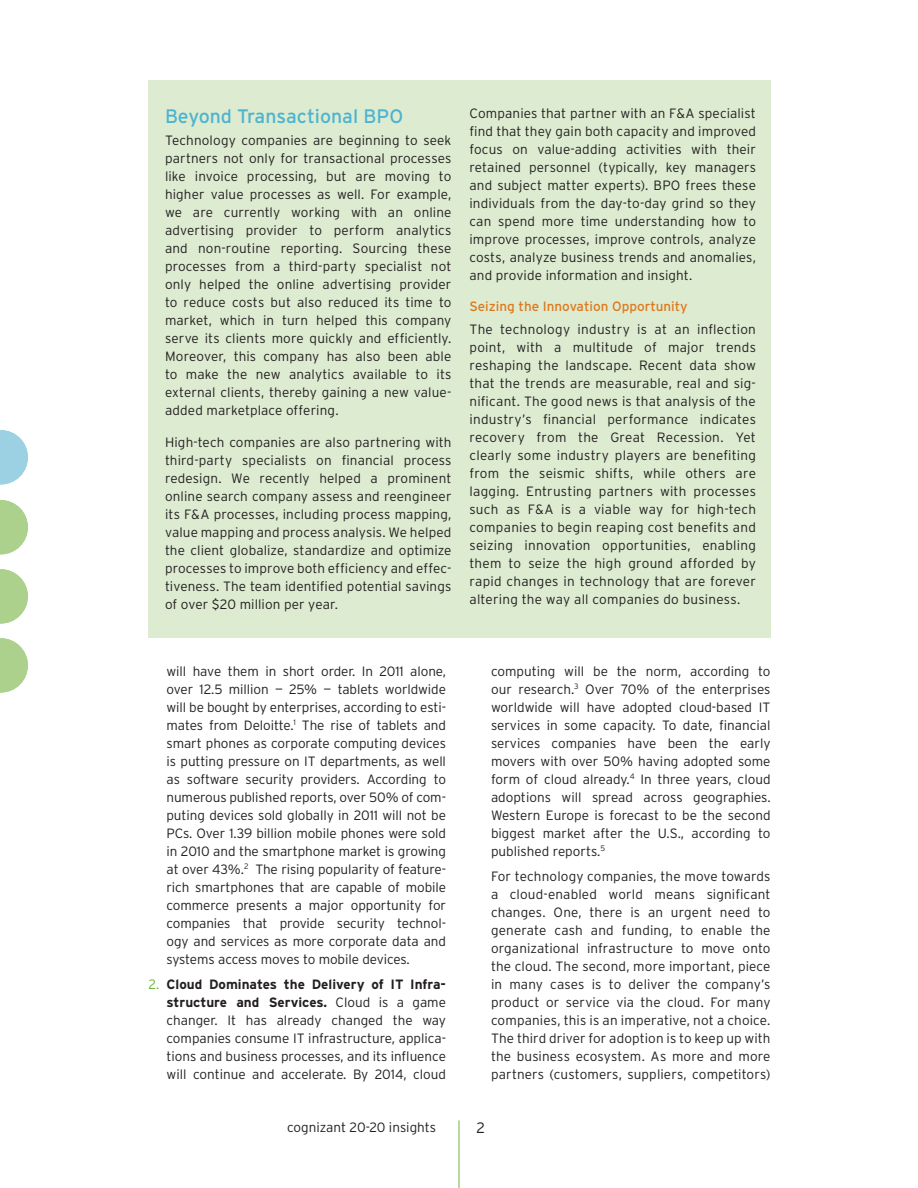
<style>
.page{position:relative;width:918px;height:1188px;background:#fff}
.page>*{position:absolute;margin:0;border:0;box-sizing:border-box;transform-origin:0 0}
.Body_Head{font:19.5px "Interstate";color:#4db3cf}
.t1{font:300 15px "Interstate";color:#231f20}
.Body{font:300 13.5px/18px "Interstate";letter-spacing:.01em;color:#231f20;text-align:justify}
.Bullet_number_bld_le{font:300 13.5px/18px "Interstate";letter-spacing:-.005em;color:#231f20;text-align:justify}
.Bullet_Number_bold_l{font:300 13.5px/18px "Interstate";color:#231f20;text-align:justify}
.Bullet_body{font:300 13.5px/18px "Interstate";letter-spacing:.01em;color:#231f20;text-align:justify}
.Body_Head_sub{font:13.5px "Interstate";color:#de791b}
.s1{color:#6cb43f}
.s2{font-weight:700}
</style>
<div class="page">
<svg style="left:0;top:430px;width:28px;height:54px"></svg>
<svg style="left:0;top:500px;width:28px;height:54px"></svg>
<svg style="left:0;top:569px;width:28px;height:55px"></svg>
<svg style="left:0;top:638px;width:28px;height:55px"></svg>
<hr style="left:459px;top:1120px;width:1px;height:68px;background:#6cb43f">
<div style="left:148px;top:81px;width:623px;height:557px;background:#ddebd1"></div>
<p class="Body_Head" style="left:165px;top:105px;width:240px">Beyond Transactional BPO</p>
<p class="Body" style="left:165px;top:131px;width:288px">Technology companies are beginning to seek partners not only for transactional processes like invoice processing, but are moving to higher value processes as well. For example, we are currently working with an online advertising provider to perform analytics and non-routine reporting. Sourcing these processes from a third-party specialist not only helped the online advertising provider to reduce costs but also reduced its time to market, which in turn helped this company serve its clients more quickly and efficiently.<br>Moreover, this company has also been able to make the new analytics available to its external clients, thereby gaining a new value&shy;added marketplace offering.</p>
<p class="Body" style="left:165px;top:433px;width:288px">High-tech companies are also partnering with third-party specialists on financial process redesign. We recently helped a prominent online search company assess and reengineer its F&amp;A processes, including process mapping, value mapping and process analysis. We helped the client globalize, standardize and optimize processes to improve both efficiency and effec&shy;tiveness. The team identified potential savings of over $20 million per year.</p>
<p class="Body" style="left:470px;top:104px;width:288px">Companies that partner with an F&amp;A specialist find that they gain both capacity and improved focus on value-adding activities with their retained personnel (typically, key managers and subject matter experts). BPO frees these individuals from the day-to-day grind so they can spend more time understanding how to improve processes, improve controls, analyze costs, analyze business trends and anomalies, and provide information and insight.</p>
<p class="Body_Head_sub" style="left:470px;top:299px;width:220px">Seizing the Innovation Opportunity</p>
<p class="Body" style="left:470px;top:320px;width:288px">The technology industry is at an inflection point, with a multitude of major trends reshaping the landscape. Recent data show that the trends are measurable, real and sig&shy;nificant. The good news is that analysis of the industry’s financial performance indicates recovery from the Great Recession. Yet clearly some industry players are benefiting from the seismic shifts, while others are lagging. Entrusting partners with processes such as F&amp;A is a viable way for high-tech companies to begin reaping cost benefits and seizing innovation opportunities, enabling them to seize the high ground afforded by rapid changes in technology that are forever altering the way all companies do business.</p>
<p class="Bullet_number_bld_le" style="left:166px;top:662px;width:281px">will have them in short order. In 2011 alone, over 12.5 million — 25% — tablets worldwide will be bought by enterprises, according to esti&shy;mates from Deloitte.<sup>1</sup> The rise of tablets and smart phones as corporate computing devices is putting pressure on IT departments, as well as software security providers. According to numerous published reports, over 50% of com&shy;puting devices sold globally in 2011 will not be PCs. Over 1.39 billion mobile phones were sold in 2010 and the smartphone market is growing at over 43%.<sup>2</sup> The rising popularity of feature&shy;rich smartphones that are capable of mobile commerce presents a major opportunity for companies that provide security technol&shy;ogy and services as more corporate data and systems access moves to mobile devices.</p>
<p class="Bullet_Number_bold_l" style="left:166px;top:975px;width:281px;text-indent:-18px"><span class="s1">2.</span> <span class="s2">Cloud Dominates the Delivery of IT Infra&shy;structure and Services.</span> Cloud is a game changer. It has already changed the way companies consume IT infrastructure, applica&shy;tions and business processes, and its influence will continue and accelerate. By 2014, cloud</p>
<p class="Bullet_Number_bold_l" style="left:491px;top:662px;width:281px">computing will be the norm, according to our research.<sup>3</sup> Over 70% of the enterprises worldwide will have adopted cloud-based IT services in some capacity. To date, financial services companies have been the early movers with over 50% having adopted some form of cloud already.<sup>4</sup> In three years, cloud adoptions will spread across geographies.<br>Western Europe is forecast to be the second biggest market after the U.S., according to published reports.<sup>5</sup></p>
<p class="Bullet_body" style="left:491px;top:867px;width:281px">For technology companies, the move towards a cloud-enabled world means significant changes. One, there is an urgent need to generate cash and funding, to enable the organizational infrastructure to move onto the cloud. The second, more important, piece in many cases is to deliver the company’s product or service via the cloud. For many companies, this is an imperative, not a choice.<br>The third driver for adoption is to keep up with the business ecosystem. As more and more partners (customers, suppliers, competitors)</p>
<p class="Bullet_number_bld_le" style="left:287px;top:1118px;width:151px">cognizant 20-20 insights</p>
<p class="t1" style="left:477px;top:1119px;width:10px">2</p>
</div>
